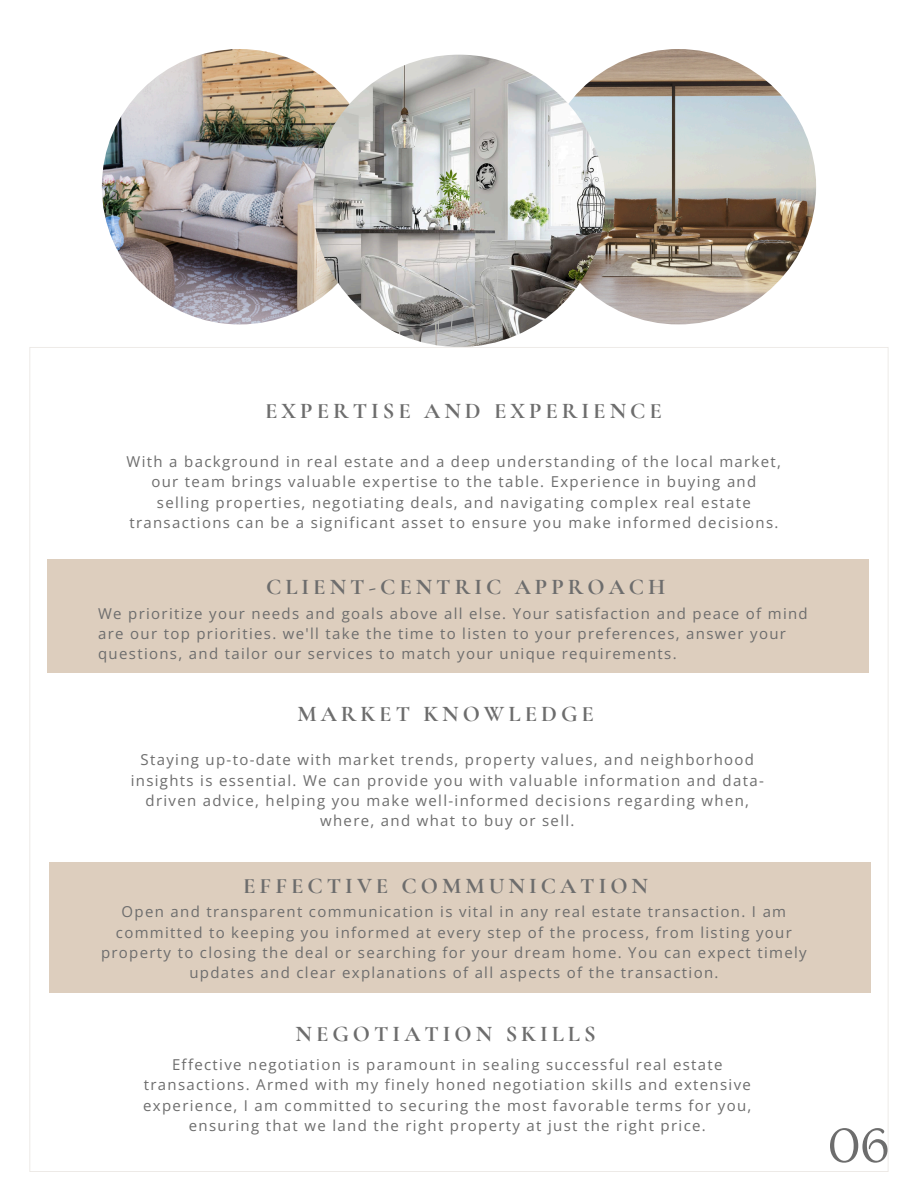
<style>
.page{position:relative;width:918px;height:1188px;background:#fff}
.page>*{position:absolute;margin:0;border:0;box-sizing:border-box;transform-origin:0 0}
.t1{font:51px "Ovo";color:#6d6d6d}
.t2{font:700 22.5px "Cormorant Garamond";letter-spacing:.18em;color:#6d6d6d}
.t3{font:15px/20.2px "Open Sans";letter-spacing:.09em;color:#6d6d6d;text-align:center}
</style>
<div class="page">
<div style="left:47px;top:559px;width:821px;height:114px;background:#ddcebe"></div>
<div style="left:50px;top:862px;width:821px;height:131px;background:#ddcebe"></div>
<img style="left:102px;top:49px;width:275px;height:275px;border-radius:50%">
<img style="left:541px;top:49px;width:275px;height:275px;border-radius:50%">
<img style="left:313px;top:55px;width:292px;height:292px;border-radius:50%">
<p class="t2" style="left:265px;top:397px;width:398px">EXPERTISE AND EXPERIENCE</p>
<h1 class="t3" style="left:127px;top:451px;width:656px">With a background in real estate and a deep understanding of the local market, our team brings valuable expertise to the table. Experience in buying and selling properties, negotiating deals, and navigating complex real estate transactions can be a significant asset to ensure you make informed decisions.</h1>
<p class="t2" style="left:266px;top:573px;width:401px">CLIENT-CENTRIC APPROACH</p>
<p class="t3" style="left:98px;top:603px;width:711px;text-align:left">We prioritize your needs and goals above all else. Your satisfaction and peace of mind are our top priorities. we'll take the time to listen to your preferences, answer your questions, and tailor our services to match your unique requirements.</p>
<h1 class="t2" style="left:297px;top:700px;width:298px">MARKET KNOWLEDGE</h1>
<h1 class="t3" style="left:131px;top:749px;width:635px">Staying up-to-date with market trends, property values, and neighborhood insights is essential. We can provide you with valuable information and data&shy;driven advice, helping you make well-informed decisions regarding when, where, and what to buy or sell.</h1>
<p class="t2" style="left:243px;top:872px;width:406px">EFFECTIVE COMMUNICATION</p>
<p class="t3" style="left:101px;top:901px;width:707px">Open and transparent communication is vital in any real estate transaction. I am committed to keeping you informed at every step of the process, from listing your property to closing the deal or searching for your dream home. You can expect timely updates and clear explanations of all aspects of the transaction.</p>
<p class="t2" style="left:296px;top:1021px;width:302px">NEGOTIATION SKILLS</p>
<p class="t3" style="left:143px;top:1054px;width:610px">Effective negotiation is paramount in sealing successful real estate transactions. Armed with my finely honed negotiation skills and extensive experience, I am committed to securing the most favorable terms for you, ensuring that we land the right property at just the right price.</p>
<h1 class="t1" style="left:828px;top:1118px;width:63px">06</h1>
</div>
